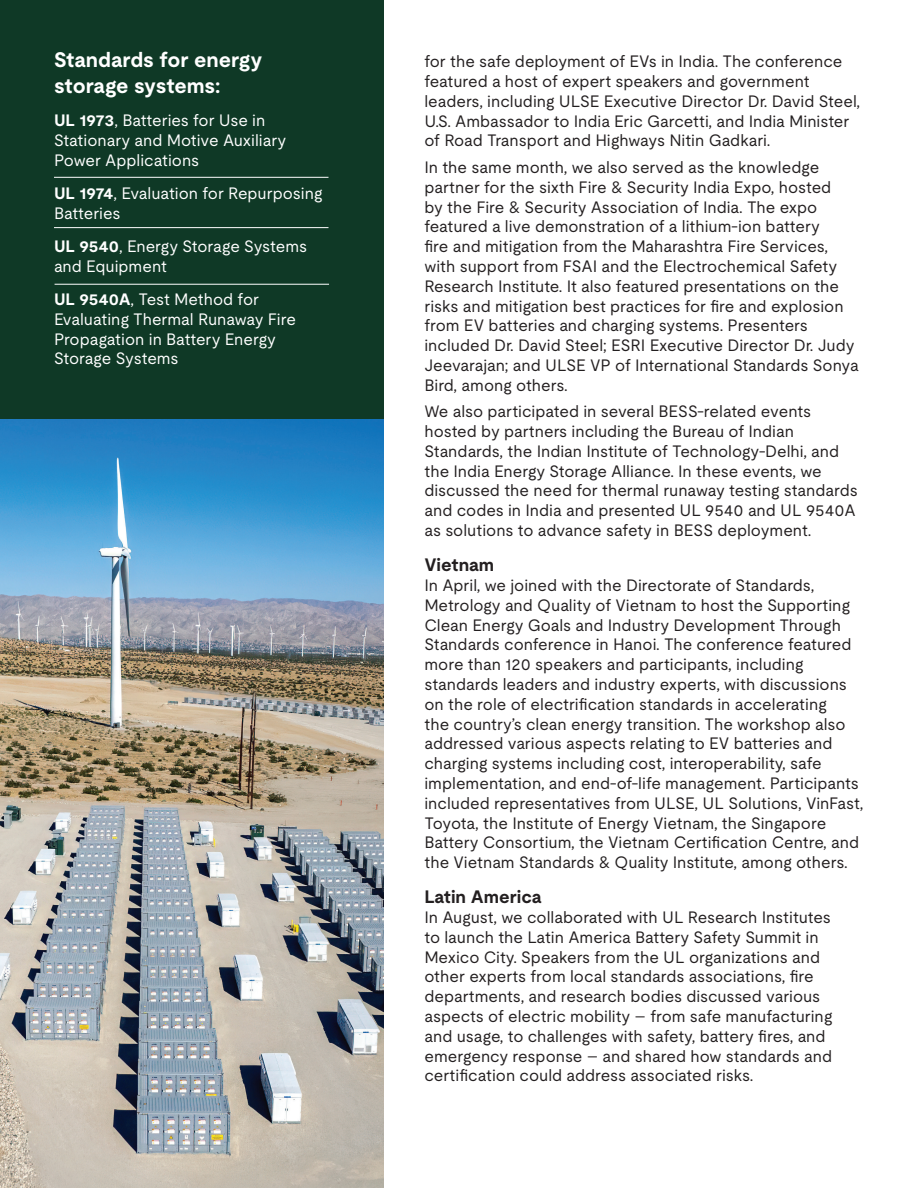
<style>
.page{position:relative;width:918px;height:1188px;background:#fff}
.page>*{position:absolute;margin:0;border:0;box-sizing:border-box;transform-origin:0 0}
.t1{font:700 21px/25.2px "UL Moderat";letter-spacing:-.005em;color:#fff}
.t2{font:700 18px "UL Moderat";color:#231f20}
.t3{font:16.5px/19.8px "UL Moderat";color:#231f20}
.t4{font:16.5px/19.8px "UL Moderat";color:#fff}
.s1{font-weight:700}
</style>
<div class="page">
<img style="left:0;top:418px;width:384px;height:770px">
<div style="left:0;top:0;width:384px;height:418px;background:#0f3926"></div>
<hr style="left:54px;top:177px;width:274px;height:1px;background:#fff">
<hr style="left:54px;top:227px;width:274px;height:1px;background:#fff">
<hr style="left:55px;top:284px;width:274px;height:1px;background:#fff">
<p class="t1" style="left:54px;top:47px;width:210px">Standards for energy storage systems:</p>
<p class="t4" style="left:54px;top:110px;width:234px"><span class="s1">UL 1973</span>, Batteries for Use in<br>Stationary and Motive Auxiliary<br>Power Applications</p>
<p class="t4" style="left:54px;top:183px;width:270px"><span class="s1">UL 1974</span>, Evaluation for Repurposing<br>Batteries</p>
<p class="t4" style="left:54px;top:236px;width:255px"><span class="s1">UL 9540</span>, Energy Storage Systems and Equipment</p>
<p class="t4" style="left:54px;top:289px;width:244px"><span class="s1">UL 9540A</span>, Test Method for<br>Evaluating Thermal Runaway Fire<br>Propagation in Battery Energy<br>Storage Systems</p>
<p class="t3" style="left:424px;top:51px;width:437px">for the safe deployment of EVs in India. The conference featured a host of expert speakers and government leaders, including ULSE Executive Director Dr. David Steel, U.S. Ambassador to India Eric Garcetti, and India Minister of Road Transport and Highways Nitin Gadkari.</p>
<p class="t3" style="left:424px;top:157px;width:436px">In the same month, we also served as the knowledge partner for the sixth Fire &amp; Security India Expo, hosted<br>by the Fire &amp; Security Association of India. The expo featured a live demonstration of a lithium-ion battery<br>fire and mitigation from the Maharashtra Fire Services, with support from FSAI and the Electrochemical Safety Research Institute. It also featured presentations on the risks and mitigation best practices for fire and explosion from EV batteries and charging systems. Presenters included Dr. David Steel; ESRI Executive Director Dr. Judy Jeevarajan; and ULSE VP of International Standards Sonya Bird, among others.</p>
<p class="t3" style="left:424px;top:401px;width:435px">We also participated in several BESS-related events hosted by partners including the Bureau of Indian Standards, the Indian Institute of Technology-Delhi, and the India Energy Storage Alliance. In these events, we discussed the need for thermal runaway testing standards and codes in India and presented UL 9540 and UL 9540A as solutions to advance safety in BESS deployment.</p>
<p class="t2" style="left:424px;top:551px;width:71px">Vietnam</p>
<p class="t3" style="left:424px;top:575px;width:441px">In April, we joined with the Directorate of Standards, Metrology and Quality of Vietnam to host the Supporting Clean Energy Goals and Industry Development Through Standards conference in Hanoi. The conference featured more than 120 speakers and participants, including standards leaders and industry experts, with discussions on the role of electrification standards in accelerating<br>the country’s clean energy transition. The workshop also addressed various aspects relating to EV batteries and charging systems including cost, interoperability, safe implementation, and end-of-life management. Participants included representatives from ULSE, UL Solutions, VinFast, Toyota, the Institute of Energy Vietnam, the Singapore Battery Consortium, the Vietnam Certification Centre, and the Vietnam Standards &amp; Quality Institute, among others.</p>
<p class="t2" style="left:424px;top:883px;width:119px">Latin America</p>
<p class="t3" style="left:424px;top:907px;width:409px">In August, we collaborated with UL Research Institutes to launch the Latin America Battery Safety Summit in Mexico City. Speakers from the UL organizations and other experts from local standards associations, fire departments, and research bodies discussed various aspects of electric mobility – from safe manufacturing and usage, to challenges with safety, battery fires, and emergency response – and shared how standards and certification could address associated risks.</p>
</div>
